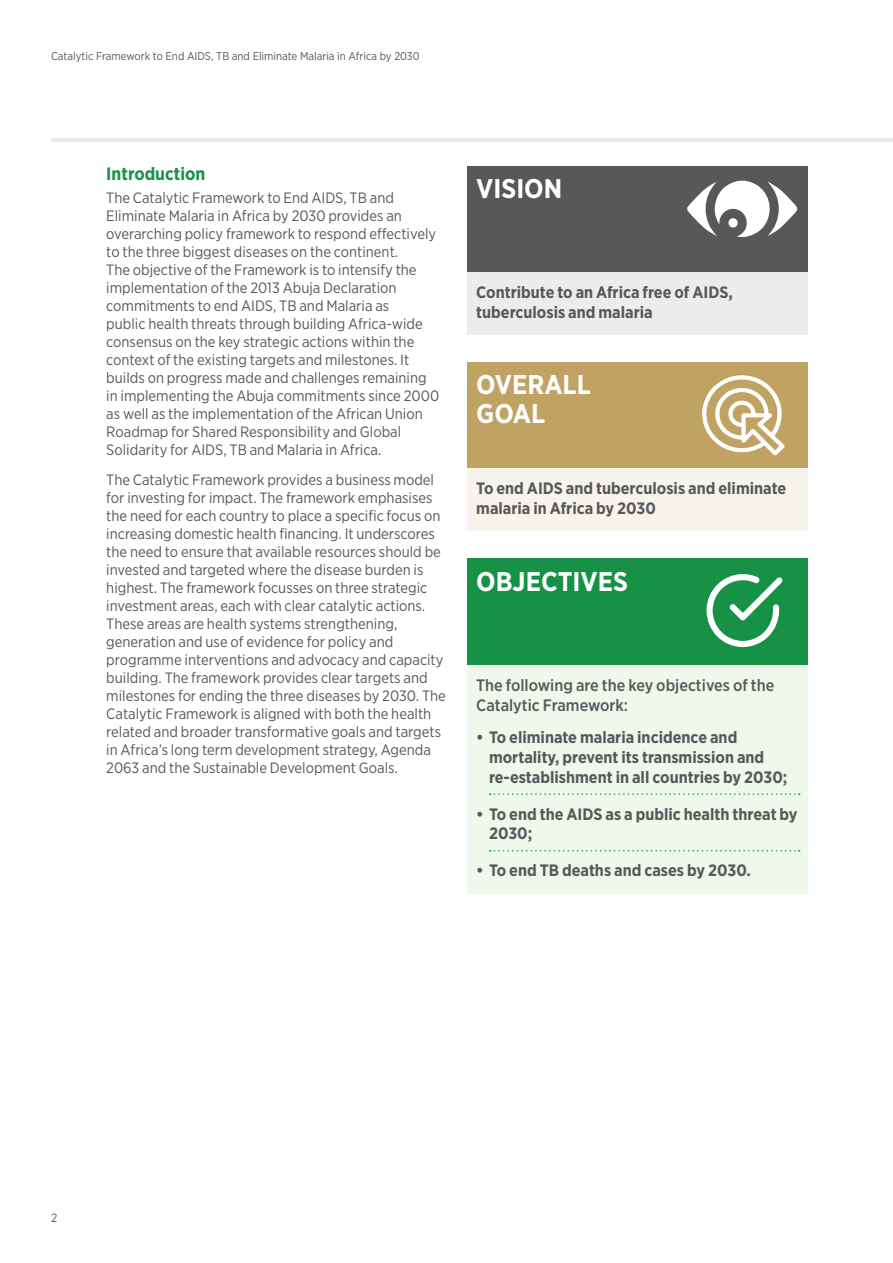
<style>
.page{position:relative;width:893px;height:1263px;background:#fff}
.page>*{position:absolute;margin:0;border:0;box-sizing:border-box;transform-origin:0 0}
.t1{font:700 27px/28.5px "Gotham Narrow";color:#fff}
.t2{font:700 18px "Gotham Narrow";color:#179145}
.t3{font:700 16.5px/19.8px "Gotham Narrow";color:#57585a}
.t4{font:500 16.5px/19.8px "Gotham Narrow";color:#57585a}
.t5{font:15px/18px "Gotham Narrow";color:#57585a}
.t6{font:12px "Gotham Narrow";color:#57585a}
.t7{font:11.25px "Gotham Narrow";color:#57585a}
</style>
<div class="page">
<div style="left:468px;top:166px;width:340px;height:106px;background:#57585a"></div>
<div style="left:468px;top:272px;width:340px;height:63px;background:#ececee"></div>
<div style="left:468px;top:362px;width:340px;height:106px;background:#c0a363"></div>
<div style="left:468px;top:468px;width:340px;height:63px;background:#f7f4eb"></div>
<div style="left:468px;top:558px;width:340px;height:107px;background:#179145"></div>
<div style="left:468px;top:665px;width:340px;height:228px;background:#f0f7eb"></div>
<svg style="left:490px;top:793px;width:310px;height:2px"></svg>
<svg style="left:490px;top:850px;width:310px;height:1px"></svg>
<hr style="left:51px;top:138px;width:842px;height:4px;background:#e6efe4">
<svg style="left:702px;top:375px;width:83px;height:81px"></svg>
<svg style="left:687px;top:181px;width:110px;height:56px"></svg>
<svg style="left:728px;top:218px;width:10px;height:10px"></svg>
<svg style="left:706px;top:574px;width:77px;height:73px"></svg>
<p class="t7" style="left:51px;top:49px;width:370px">Catalytic Framework to End AIDS, TB and Eliminate Malaria in Africa by 2030</p>
<p class="t2" style="left:106px;top:162px;width:101px">Introduction</p>
<p class="t5" style="left:106px;top:188px;width:334px">The Catalytic Framework to End AIDS, TB and Eliminate Malaria in Africa by 2030 provides an overarching policy framework to respond effectively to the three biggest diseases on the continent.<br>The objective of the Framework is to intensify the implementation of the 2013 Abuja Declaration commitments to end AIDS, TB and Malaria as<br>public health threats through building Africa-wide consensus on the key strategic actions within the context of the existing targets and milestones. It builds on progress made and challenges remaining in implementing the Abuja commitments since 2000 as well as the implementation of the African Union Roadmap for Shared Responsibility and Global Solidarity for AIDS, TB and Malaria in Africa.</p>
<p class="t5" style="left:106px;top:471px;width:341px">The Catalytic Framework provides a business model for investing for impact. The framework emphasises the need for each country to place a specific focus on increasing domestic health financing. It underscores the need to ensure that available resources should be invested and targeted where the disease burden is highest. The framework focusses on three strategic investment areas, each with clear catalytic actions.<br>These areas are health systems strengthening, generation and use of evidence for policy and programme interventions and advocacy and capacity building. The framework provides clear targets and milestones for ending the three diseases by 2030. The Catalytic Framework is aligned with both the health related and broader transformative goals and targets in Africa’s long term development strategy, Agenda 2063 and the Sustainable Development Goals.</p>
<h1 class="t1" style="left:476px;top:174px;width:88px">VISION</h1>
<p class="t3" style="left:476px;top:282px;width:258px">Contribute to an Africa free of AIDS, tuberculosis and malaria</p>
<h1 class="t1" style="left:476px;top:370px;width:116px">OVERALL<br>GOAL</h1>
<p class="t3" style="left:476px;top:479px;width:311px">To end AIDS and tuberculosis and eliminate malaria in Africa by 2030</p>
<h1 class="t1" style="left:476px;top:567px;width:153px">OBJECTIVES</h1>
<p class="t4" style="left:476px;top:675px;width:300px">The following are the key objectives of the<br>Catalytic Framework:</p>
<p class="t3" style="left:489px;top:727px;width:300px;text-indent:-13px">• To eliminate malaria incidence and mortality, prevent its transmission and re-establishment in all countries by 2030;</p>
<p class="t3" style="left:489px;top:804px;width:310px;text-indent:-13px">• To end the AIDS as a public health threat by<br>2030;</p>
<p class="t3" style="left:476px;top:860px;width:276px">• To end TB deaths and cases by 2030.</p>
<p class="t6" style="left:51px;top:1210px;width:8px">2</p>
</div>
